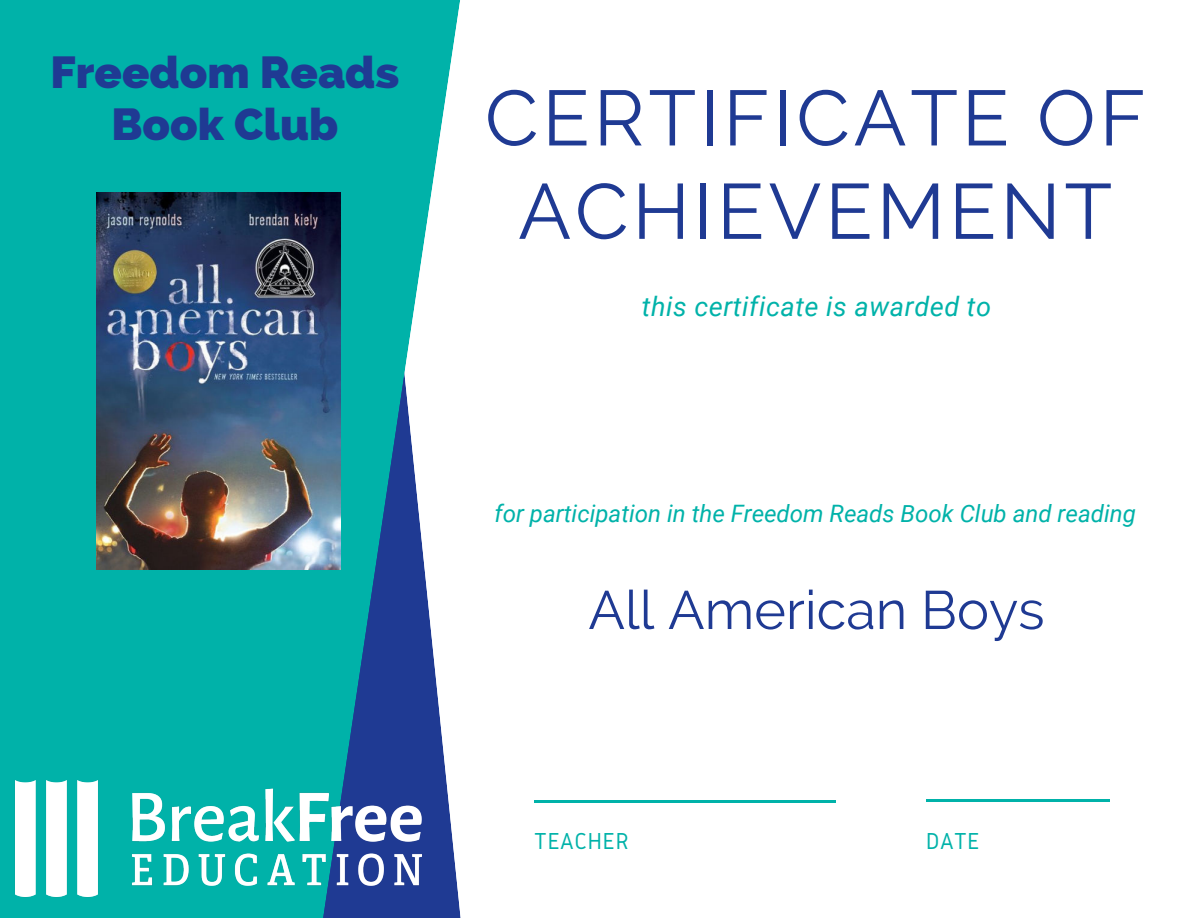
<style>
.page{position:relative;width:1188px;height:918px;background:#fff}
.page>*{position:absolute;margin:0;border:0;box-sizing:border-box;transform-origin:0 0}
.t1{font:78px/93.3px "Raleway";letter-spacing:.05em;color:#1f3a93;text-align:center}
.t2{font:54px "Raleway";color:#1f3a93}
.t3{font:800 45px "Raleway";color:#1f3a93}
.t4{font:italic 27px "Roboto";letter-spacing:.02em;color:#00b2a9}
.t5{font:italic 24px "Roboto";color:#00b2a9}
.t6{font:24px "Gidole";letter-spacing:.03em;color:#00b2a9}
</style>
<div class="page">
<svg style="left:0;top:0;width:461px;height:918px;background:#1badaf"></svg>
<hr style="left:534px;top:800px;width:302px;height:3px;background:#00b2a9">
<img style="left:13px;top:777px;width:411px;height:123px">
<hr style="left:926px;top:799px;width:184px;height:2px;background:#00b2a9">
<img style="left:96px;top:192px;width:245px;height:377px">
<p class="t3" style="left:51px;top:46px;width:350px">Freedom Reads</p>
<p class="t3" style="left:112px;top:98px;width:228px">Book Club</p>
<p class="t1" style="left:485px;top:71px;width:662px">CERTIFICATE OF<br>ACHIEVEMENT</p>
<p class="t4" style="left:642px;top:291px;width:351px">this certificate is awarded to</p>
<p class="t5" style="left:494px;top:500px;width:643px">for participation in the Freedom Reads Book Club and reading</p>
<p class="t2" style="left:588px;top:578px;width:458px">All American Boys</p>
<p class="t6" style="left:534px;top:827px;width:96px">TEACHER</p>
<p class="t6" style="left:926px;top:827px;width:55px">DATE</p>
</div>
